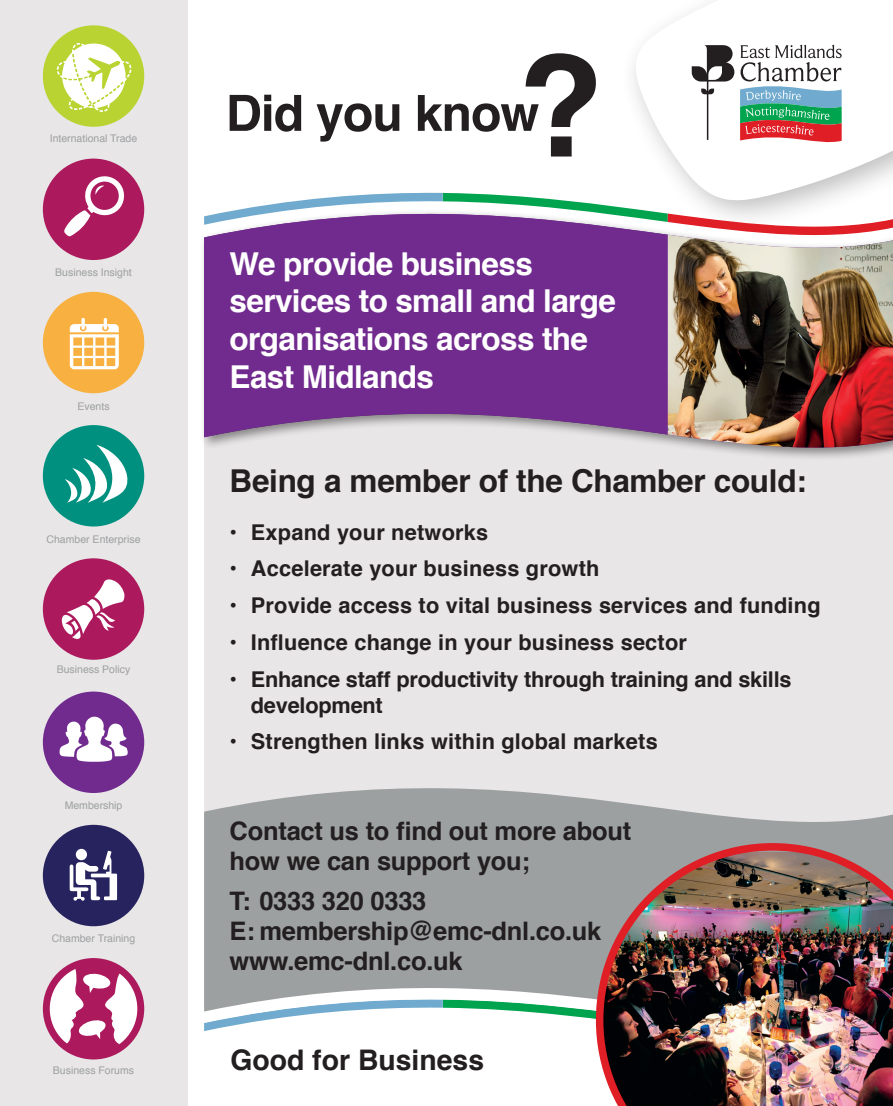
<style>
.page{position:relative;width:893px;height:1106px;background:#fff}
.page>*{position:absolute;margin:0;border:0;box-sizing:border-box;transform-origin:0 0}
.t1{font:700 31.5px/37.8px "Helvetica";letter-spacing:-.02em;color:#fff}
.t2{font:700 31.5px "Helvetica";letter-spacing:-.01em;color:#231f20}
.t3{font:700 28.35px "Helvetica";color:#231f20}
.t4{font:700 25.5px/30px "Helvetica";letter-spacing:-.01em;color:#231f20}
.t5{font:700 21.75px "Helvetica";letter-spacing:.01em;color:#231f20}
.t6{font:700 21.75px/26.1px "Helvetica";letter-spacing:-.01em;color:#231f20}
.t7{font:10.5px "Helvetica";color:#9da0a1}
</style>
<div class="page">
<div style="left:0;top:0;width:187px;height:1106px;background:#e8e6e7"></div>
<div style="left:46px;top:828px;width:95px;height:94px;background:#27235e;border-radius:50%"></div>
<div style="left:43px;top:824px;width:101px;height:102px;border:7px solid #27235e;border-radius:50%"></div>
<svg style="left:70px;top:850px;width:47px;height:50px"></svg>
<div style="left:76px;top:848px;width:11px;height:12px;background:#fff;border-radius:50%"></div>
<div style="left:204px;top:461px;width:689px;height:326px;background:#e8e6e7"></div>
<svg style="left:633px;top:0;width:260px;height:192px"></svg>
<svg style="left:243px;top:192px;width:606px;height:17px"></svg>
<div style="left:199px;top:209px;width:694px;height:252px;background:#231f20;opacity:.5"></div>
<svg style="left:204px;top:213px;width:689px;height:242px;background:#884e9c"></svg>
<svg style="left:204px;top:787px;width:689px;height:242px;background:#abb0b0"></svg>
<svg style="left:692px;top:45px;width:42px;height:95px"></svg>
<svg style="left:740px;top:45px;width:102px;height:101px"></svg>
<svg style="left:230px;top:53px;width:366px;height:103px"></svg>
<img style="left:596px;top:843px;width:297px;height:263px">
<div style="left:43px;top:958px;width:101px;height:101px;border:7px solid #ac1a5d;border-radius:50%"></div>
<svg style="left:46px;top:961px;width:95px;height:95px;background:#d38dad"></svg>
<div style="left:46px;top:428px;width:95px;height:95px;background:#00907f;border-radius:50%"></div>
<div style="left:43px;top:425px;width:101px;height:101px;border:7px solid #00907f;border-radius:50%"></div>
<svg style="left:65px;top:445px;width:65px;height:58px"></svg>
<div style="left:46px;top:695px;width:95px;height:94px;background:#712b8e;border-radius:50%"></div>
<div style="left:43px;top:691px;width:101px;height:102px;border:7px solid #712b8e;border-radius:50%"></div>
<svg style="left:60px;top:716px;width:68px;height:45px"></svg>
<div style="left:46px;top:29px;width:95px;height:94px;background:#b9d432;border-radius:50%"></div>
<div style="left:43px;top:25px;width:101px;height:102px;border:7px solid #b9d432;border-radius:50%"></div>
<svg style="left:57px;top:43px;width:74px;height:69px"></svg>
<div style="left:46px;top:295px;width:95px;height:95px;background:#f8b140;border-radius:50%"></div>
<div style="left:43px;top:292px;width:101px;height:101px;border:7px solid #f8b140;border-radius:50%"></div>
<svg style="left:70px;top:318px;width:49px;height:51px"></svg>
<img style="left:668px;top:235px;width:225px;height:214px">
<div style="left:46px;top:562px;width:95px;height:94px;background:#ac1a5d;border-radius:50%"></div>
<div style="left:43px;top:558px;width:101px;height:101px;border:7px solid #ac1a5d;border-radius:50%"></div>
<svg style="left:62px;top:579px;width:62px;height:60px"></svg>
<div style="left:46px;top:162px;width:95px;height:94px;background:#ac1a5d;border-radius:50%"></div>
<div style="left:43px;top:159px;width:101px;height:101px;border:7px solid #ac1a5d;border-radius:50%"></div>
<svg style="left:63px;top:174px;width:63px;height:62px"></svg>
<p class="t7" style="left:50px;top:130px;width:89px">International Trade</p>
<p class="t7" style="left:55px;top:264px;width:78px">Business Insight</p>
<p class="t7" style="left:77px;top:398px;width:34px">Events</p>
<p class="t7" style="left:47px;top:531px;width:95px">Chamber Enterprise</p>
<p class="t7" style="left:57px;top:661px;width:75px">Business Policy</p>
<p class="t7" style="left:65px;top:797px;width:59px">Membership</p>
<p class="t7" style="left:52px;top:930px;width:85px">Chamber Training</p>
<p class="t7" style="left:53px;top:1062px;width:83px">Business Forums</p>
<h1 class="t1" style="left:230px;top:245px;width:388px">We provide business services to small and large organisations across the<br>East Midlands</h1>
<h1 class="t2" style="left:230px;top:456px;width:579px">Being a member of the Chamber could:</h1>
<p class="t5" style="left:230px;top:514px;width:260px">• Expand your networks</p>
<p class="t5" style="left:230px;top:551px;width:371px">• Accelerate your business growth</p>
<p class="t5" style="left:230px;top:588px;width:593px">• Provide access to vital business services and funding</p>
<p class="t5" style="left:230px;top:624px;width:459px">• Influence change in your business sector</p>
<p class="t6" style="left:251px;top:666px;width:542px;text-indent:-21px">• Enhance staff productivity through training and skills development</p>
<p class="t5" style="left:230px;top:724px;width:430px">• Strengthen links within global markets</p>
<p class="t4" style="left:230px;top:816px;width:403px">Contact us to find out more about how we can support you;</p>
<p class="t4" style="left:230px;top:886px;width:373px">T: 0333 320 0333<br>E: membership@emc-dnl.co.uk www.emc-dnl.co.uk</p>
<h2 class="t3" style="left:230px;top:1036px;width:255px">Good for Business</h2>
</div>
